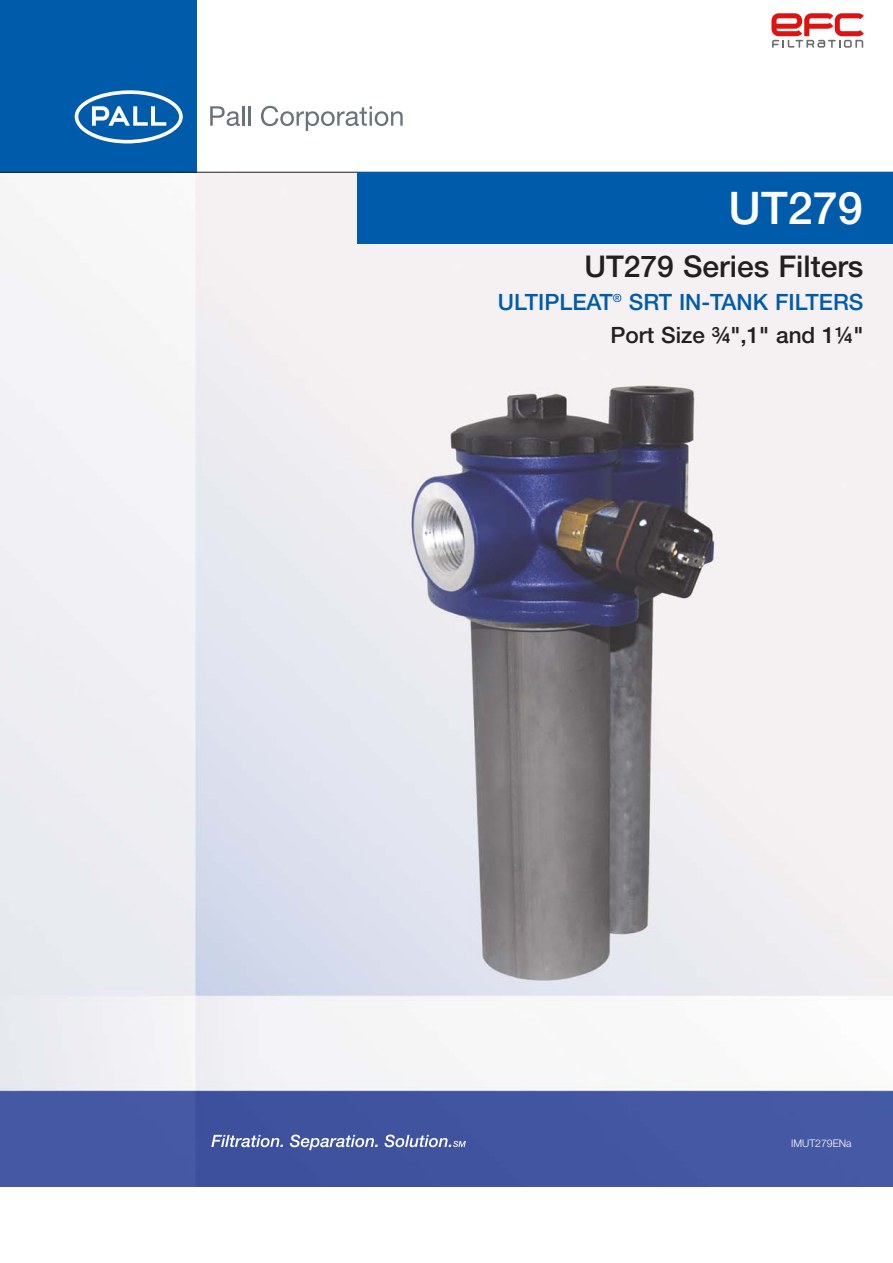
<style>
.page{position:relative;width:893px;height:1263px;background:#fff}
.page>*{position:absolute;margin:0;border:0;box-sizing:border-box;transform-origin:0 0}
.t1{font:500 45px "Helvetica Neue";color:#fff}
.t2{font:500 30px "Helvetica Neue";color:#231f20}
.t3{font:500 22.5px/33px "Helvetica Neue";color:#005cab;text-align:right}
.t4{font:300 10.5px "Helvetica Neue";color:#fff}
.s1{color:#231f20}
</style>
<div class="page">
<svg style="left:771px;top:13px;width:93px;height:35px"></svg>
<img style="left:0;top:173px;width:893px;height:1013px">
<svg style="left:211px;top:1135px;width:72px;height:12px"></svg>
<svg style="left:290px;top:1134px;width:88px;height:16px"></svg>
<svg style="left:384px;top:1134px;width:82px;height:13px"></svg>
<div style="left:0;top:0;width:196px;height:172px;background:#005cab"></div>
<svg style="left:75px;top:90px;width:108px;height:53px"></svg>
<svg style="left:210px;top:106px;width:30px;height:20px"></svg>
<hr style="left:242px;top:106px;width:2px;height:20px;background:#68737a">
<hr style="left:248px;top:106px;width:2px;height:20px;background:#68737a">
<svg style="left:261px;top:106px;width:142px;height:25px"></svg>
<hr style="left:0;top:172px;width:893px;height:1px;background:#231f20">
<div style="left:357px;top:172px;width:536px;height:72px;background:#005cab"></div>
<h1 class="t1" style="left:728px;top:182px;width:136px">UT279</h1>
<h2 class="t2" style="left:584px;top:248px;width:281px">UT279 Series Filters</h2>
<p class="t3" style="left:498px;top:286px;width:367px">ULTIPLEAT<sup>®</sup> SRT IN-TANK FILTERS<br><span class="s1">Port Size ¾",1" and 1¼"</span></p>
<p class="t4" style="left:791px;top:1137px;width:62px">IMUT279ENa</p>
</div>
